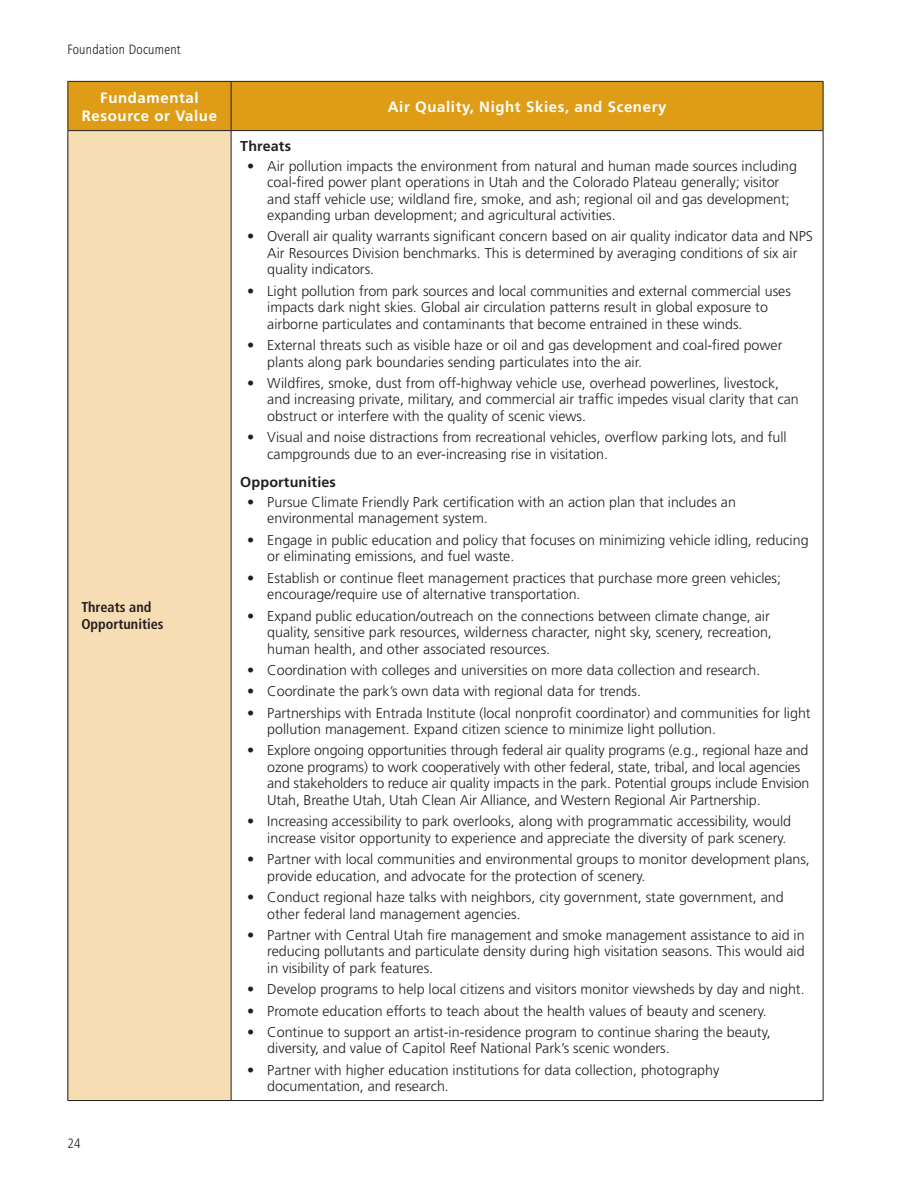
<style>
.page{position:relative;width:918px;height:1188px;background:#fff}
.page>*{position:absolute;margin:0;border:0;box-sizing:border-box;transform-origin:0 0}
.TABLE_Head{font:700 15px/18px "Frutiger LT Std";letter-spacing:.04em;color:#fff;text-align:center}
.CELL_HEAD{font:700 14.4px "Frutiger LT Std";letter-spacing:.01em;color:#231f20}
.t1{font:300 14.25px/16.5px "Frutiger LT Std";color:#231f20}
.TABLE_Left_Bold_TOPI{font:700 condensed 14.25px/17.1px "Frutiger LT Std";color:#231f20}
.t2{font:300 condensed 13.5px "Frutiger LT Std";letter-spacing:.02em;color:#231f20}
</style>
<div class="page">
<div style="left:68px;top:82px;width:755px;height:48px;background:#df9d17"></div>
<div style="left:68px;top:131px;width:163px;height:970px;background:#f6ddb4"></div>
<hr style="left:67px;top:81px;width:164px;height:1px;background:#231f20">
<hr style="left:67px;top:82px;width:1px;height:48px;background:#231f20">
<hr style="left:231px;top:81px;width:592px;height:1px;background:#231f20">
<hr style="left:231px;top:82px;width:1px;height:48px;background:#231f20">
<hr style="left:823px;top:82px;width:1px;height:48px;background:#231f20">
<hr style="left:67px;top:130px;width:164px;height:1px;background:#231f20">
<hr style="left:67px;top:131px;width:1px;height:969px;background:#231f20">
<hr style="left:231px;top:130px;width:592px;height:1px;background:#231f20">
<hr style="left:231px;top:131px;width:1px;height:969px;background:#231f20">
<hr style="left:823px;top:131px;width:1px;height:969px;background:#231f20">
<hr style="left:67px;top:1100px;width:164px;height:1px;background:#231f20">
<hr style="left:231px;top:1100px;width:592px;height:1px;background:#231f20">
<p class="t2" style="left:68px;top:42px;width:115px">Foundation Document</p>
<p class="TABLE_Head" style="left:82px;top:88px;width:137px">Fundamental<br>Resource or Value</p>
<p class="TABLE_Head" style="left:388px;top:97px;width:280px">Air Quality, Night Skies, and Scenery</p>
<p class="TABLE_Left_Bold_TOPI" style="left:81px;top:599px;width:84px">Threats and<br>Opportunities</p>
<p class="t2" style="left:68px;top:1135px;width:15px">24</p>
<p class="CELL_HEAD" style="left:240px;top:137px;width:52px">Threats</p>
<p class="t1" style="left:267px;top:158px;width:531px;text-indent:-20px">• Air pollution impacts the environment from natural and human made sources including coal-fired power plant operations in Utah and the Colorado Plateau generally; visitor and staff vehicle use; wildland fire, smoke, and ash; regional oil and gas development; expanding urban development; and agricultural activities.</p>
<p class="t1" style="left:267px;top:228px;width:547px;text-indent:-20px">• Overall air quality warrants significant concern based on air quality indicator data and NPS<br>Air Resources Division benchmarks. This is determined by averaging conditions of six air quality indicators.</p>
<p class="t1" style="left:267px;top:283px;width:525px;text-indent:-20px">• Light pollution from park sources and local communities and external commercial uses impacts dark night skies. Global air circulation patterns result in global exposure to airborne particulates and contaminants that become entrained in these winds.</p>
<p class="t1" style="left:267px;top:337px;width:517px;text-indent:-20px">• External threats such as visible haze or oil and gas development and coal-fired power plants along park boundaries sending particulates into the air.</p>
<p class="t1" style="left:267px;top:375px;width:533px;text-indent:-20px">• Wildfires, smoke, dust from off-highway vehicle use, overhead powerlines, livestock, and increasing private, military, and commercial air traffic impedes visual clarity that can obstruct or interfere with the quality of scenic views.</p>
<p class="t1" style="left:267px;top:429px;width:521px;text-indent:-20px">• Visual and noise distractions from recreational vehicles, overflow parking lots, and full campgrounds due to an ever-increasing rise in visitation.</p>
<p class="CELL_HEAD" style="left:240px;top:473px;width:97px">Opportunities</p>
<p class="t1" style="left:267px;top:494px;width:470px;text-indent:-20px">• Pursue Climate Friendly Park certification with an action plan that includes an environmental management system.</p>
<p class="t1" style="left:267px;top:532px;width:543px;text-indent:-20px">• Engage in public education and policy that focuses on minimizing vehicle idling, reducing or eliminating emissions, and fuel waste.</p>
<p class="t1" style="left:267px;top:570px;width:515px;text-indent:-20px">• Establish or continue fleet management practices that purchase more green vehicles; encourage/require use of alternative transportation.</p>
<p class="t1" style="left:267px;top:608px;width:506px;text-indent:-20px">• Expand public education/outreach on the connections between climate change, air quality, sensitive park resources, wilderness character, night sky, scenery, recreation, human health, and other associated resources.</p>
<p class="t1" style="left:247px;top:662px;width:512px">• Coordination with colleges and universities on more data collection and research.</p>
<p class="t1" style="left:247px;top:683px;width:393px">• Coordinate the park’s own data with regional data for trends.</p>
<p class="t1" style="left:267px;top:705px;width:545px;text-indent:-20px">• Partnerships with Entrada Institute (local nonprofit coordinator) and communities for light pollution management. Expand citizen science to minimize light pollution.</p>
<p class="t1" style="left:267px;top:743px;width:544px;text-indent:-20px">• Explore ongoing opportunities through federal air quality programs (e.g. , regional haze and ozone programs) to work cooperatively with other federal, state, tribal, and local agencies and stakeholders to reduce air quality impacts in the park. Potential groups include Envision Utah, Breathe Utah, Utah Clean Air Alliance, and Western Regional Air Partnership.</p>
<p class="t1" style="left:267px;top:813px;width:525px;text-indent:-20px">• Increasing accessibility to park overlooks, along with programmatic accessibility, would increase visitor opportunity to experience and appreciate the diversity of park scenery.</p>
<p class="t1" style="left:267px;top:851px;width:544px;text-indent:-20px">• Partner with local communities and environmental groups to monitor development plans, provide education, and advocate for the protection of scenery.</p>
<p class="t1" style="left:267px;top:889px;width:518px;text-indent:-20px">• Conduct regional haze talks with neighbors, city government, state government, and other federal land management agencies.</p>
<p class="t1" style="left:267px;top:927px;width:539px;text-align:justify;text-indent:-20px">• Partner with Central Utah fire management and smoke management assistance to aid in reducing pollutants and particulate density during high visitation seasons. This would aid in visibility of park features.</p>
<p class="t1" style="left:247px;top:981px;width:556px">• Develop programs to help local citizens and visitors monitor viewsheds by day and night.</p>
<p class="t1" style="left:247px;top:1003px;width:518px">• Promote education efforts to teach about the health values of beauty and scenery.</p>
<p class="t1" style="left:267px;top:1024px;width:505px;text-indent:-20px">• Continue to support an artist-in-residence program to continue sharing the beauty, diversity, and value of Capitol Reef National Park’s scenic wonders.</p>
<p class="t1" style="left:267px;top:1062px;width:454px;text-indent:-20px">• Partner with higher education institutions for data collection, photography documentation, and research.</p>
</div>
